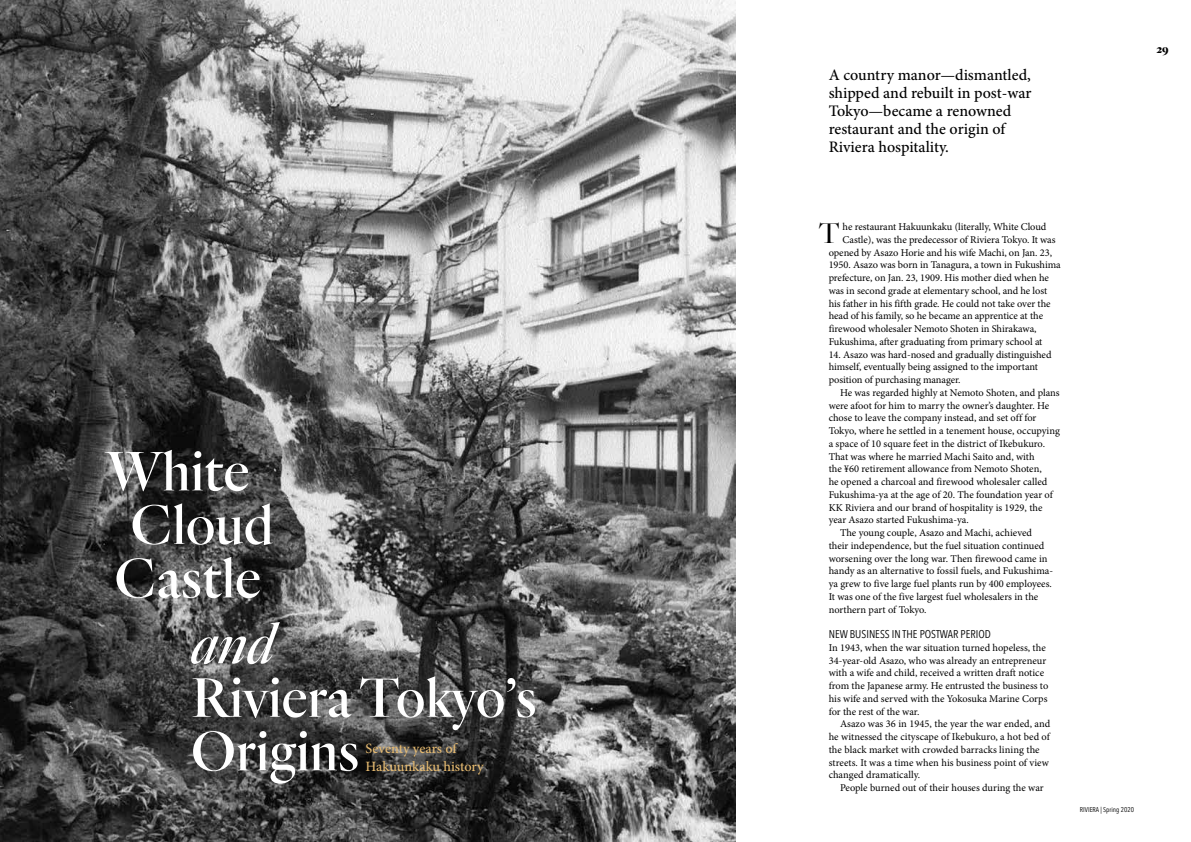
<style>
.page{position:relative;width:1191px;height:842px;background:#fff}
.page>*{position:absolute;margin:0;border:0;box-sizing:border-box;transform-origin:0 0}
.t1{font:500 57.4px/53.5px "Quarto";color:#fff}
.t2{font:italic 500 57.4px "Quarto";color:#fff}
.t3{font:300 29.5px "Quarto";color:#000}
.t4{font:500 16px/18px "Minion Pro";color:#000}
.t5{font:500 14.2px/18px "Minion Pro";letter-spacing:-.005em;color:#e8bc71}
.t6{font:900 12px "Quarto";color:#000}
.t7{font:11.2px "Avenir Next Condensed";color:#000}
.t8{font:10.4px/12.8px "Minion Pro";letter-spacing:-.005em;color:#000}
.t9{font:7px "Avenir Next Condensed";color:#000}
</style>
<div class="page">
<img style="left:0;top:0;width:736px;height:842px">
<h1 class="t1" style="left:106px;top:444px;width:169px">White<br>Cloud<br>Castle</h1>
<h1 class="t2" style="left:191px;top:606px;width:85px">and</h1>
<h1 class="t1" style="left:191px;top:670px;width:347px">Riviera Tokyo’s<br>Origins</h1>
<h3 class="t5" style="left:365px;top:739px;width:120px">Seventy years of<br>Hakuunkaku history</h3>
<h3 class="t4" style="left:828px;top:66px;width:204px">A country manor—dismantled, shipped and rebuilt in post-war<br>Tokyo—became a renowned restaurant and the origin of<br>Riviera hospitality.</h3>
<p class="t6" style="left:1156px;top:40px;width:14px">29</p>
<h2 class="t3" style="left:818px;top:214px;width:23px">T</h2>
<p class="t8" style="left:842px;top:220px;width:205px">he restaurant Hakuunkaku (literally, White Cloud</p>
<p class="t8" style="left:842px;top:233px;width:214px">Castle), was the predecessor of Riviera Tokyo. It was</p>
<p class="t8" style="left:828px;top:246px;width:225px">opened by Asazo Horie and his wife Machi, on Jan. 23,</p>
<p class="t8" style="left:828px;top:259px;width:234px">1950. Asazo was born in Tanagura, a town in Fukushima</p>
<p class="t8" style="left:828px;top:271px;width:222px">prefecture, on Jan. 23, 1909. His mother died when he</p>
<p class="t8" style="left:828px;top:284px;width:220px">was in second grade at elementary school, and he lost</p>
<p class="t8" style="left:828px;top:297px;width:223px">his father in his fifth grade. He could not take over the</p>
<p class="t8" style="left:828px;top:310px;width:216px">head of his family, so he became an apprentice at the</p>
<p class="t8" style="left:828px;top:322px;width:209px">firewood wholesaler Nemoto Shoten in Shirakawa,</p>
<p class="t8" style="left:828px;top:335px;width:215px">Fukushima, after graduating from primary school at</p>
<p class="t8" style="left:828px;top:348px;width:224px">14. Asazo was hard-nosed and gradually distinguished himself, eventually being assigned to the important position of purchasing manager.</p>
<p class="t8" style="left:840px;top:386px;width:221px">He was regarded highly at Nemoto Shoten, and plans</p>
<p class="t8" style="left:828px;top:399px;width:222px">were afoot for him to marry the owner’s daughter. He</p>
<p class="t8" style="left:828px;top:412px;width:209px">chose to leave the company instead, and set off for</p>
<p class="t8" style="left:828px;top:424px;width:233px">Tokyo, where he settled in a tenement house, occupying</p>
<p class="t8" style="left:828px;top:437px;width:218px">a space of 10 square feet in the district of Ikebukuro.</p>
<p class="t8" style="left:828px;top:450px;width:207px">That was where he married Machi Saito and, with</p>
<p class="t8" style="left:828px;top:463px;width:215px">the ¥60 retirement allowance from Nemoto Shoten,</p>
<p class="t8" style="left:828px;top:475px;width:220px">he opened a charcoal and firewood wholesaler called</p>
<p class="t8" style="left:828px;top:488px;width:226px">Fukushima-ya at the age of 20. The foundation year of</p>
<p class="t8" style="left:828px;top:501px;width:215px">KK Riviera and our brand of hospitality is 1929, the</p>
<p class="t8" style="left:828px;top:514px;width:142px">year Asazo started Fukushima-ya.</p>
<p class="t8" style="left:840px;top:526px;width:193px">The young couple, Asazo and Machi, achieved</p>
<p class="t8" style="left:828px;top:539px;width:217px">their independence, but the fuel situation continued</p>
<p class="t8" style="left:828px;top:552px;width:220px">worsening over the long war. Then firewood came in</p>
<p class="t8" style="left:828px;top:565px;width:226px">handy as an alternative to fossil fuels, and Fukushima-</p>
<p class="t8" style="left:828px;top:577px;width:225px">ya grew to five large fuel plants run by 400 employees.</p>
<p class="t8" style="left:828px;top:590px;width:211px">It was one of the five largest fuel wholesalers in the</p>
<p class="t8" style="left:828px;top:603px;width:99px">northern part of Tokyo.</p>
<p class="t7" style="left:828px;top:625px;width:164px">NEW BUSINESS IN THE POSTWAR PERIOD</p>
<p class="t8" style="left:828px;top:641px;width:221px">In 1943, when the war situation turned hopeless, the 34-year-old Asazo, who was already an entrepreneur with a wife and child, received a written draft notice from the Japanese army. He entrusted the business to his wife and served with the Yokosuka Marine Corps for the rest of the war.</p>
<p class="t8" style="left:828px;top:718px;width:223px;text-indent:11px">Asazo was 36 in 1945, the year the war ended, and he witnessed the cityscape of Ikebukuro, a hot bed of the black market with crowded barracks lining the streets. It was a time when his business point of view changed dramatically.</p>
<p class="t8" style="left:840px;top:781px;width:205px">People burned out of their houses during the war</p>
<p class="t9" style="left:1080px;top:804px;width:56px">RIVIERA | Spring 2020</p>
</div>
